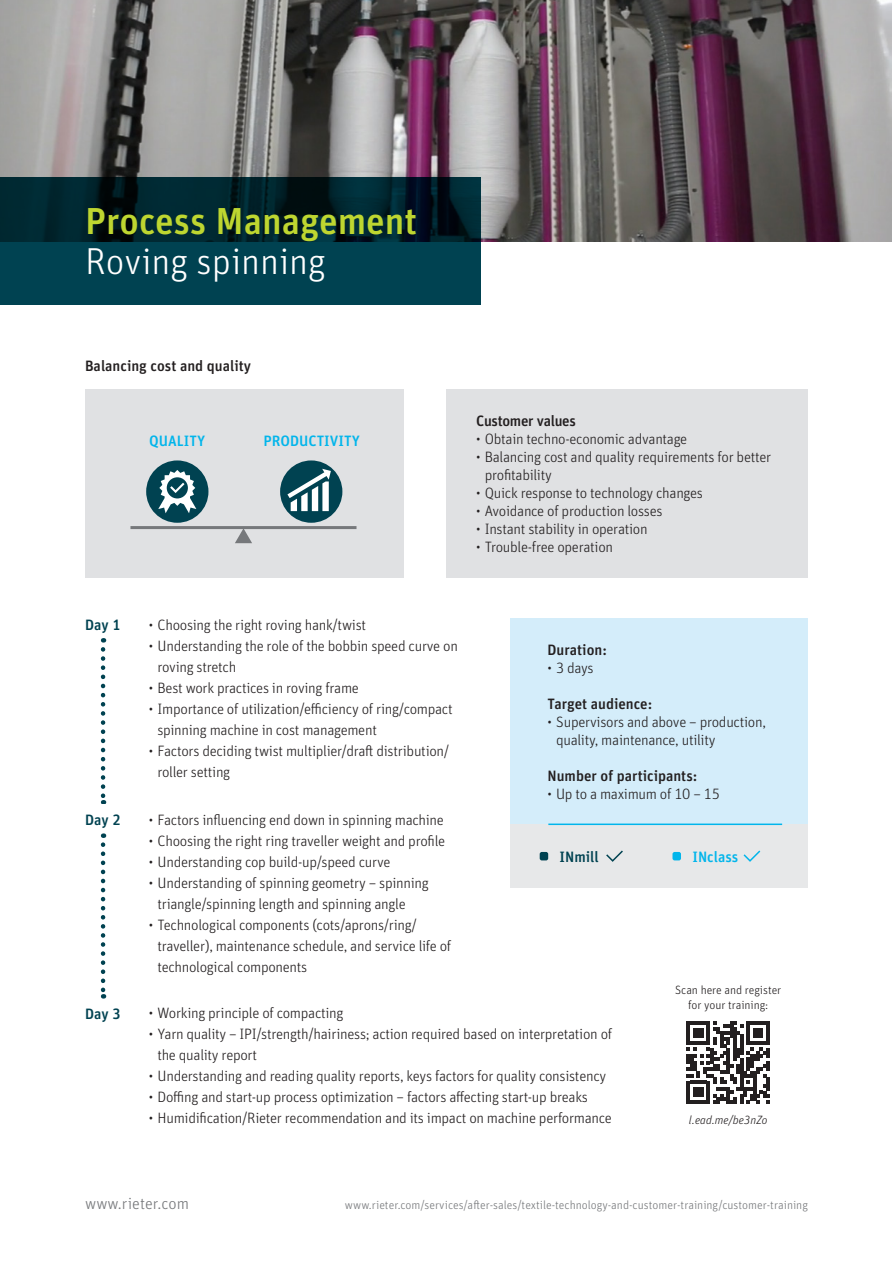
<style>
.page{position:relative;width:893px;height:1263px;background:#fff}
.page>*{position:absolute;margin:0;border:0;box-sizing:border-box;transform-origin:0 0}
.t1{font:500 37.5px "Unit Pro";color:#bed630}
.t2{font:300 37.5px "Unit Pro";color:#fff}
.t3{font:300 16.5px "Unit Pro";color:#76787b}
.t4{font:300 15px/21px "Unit Pro";letter-spacing:-.02em;color:#231f20}
.t5{font:500 15px "Unit Pro";color:#231f20}
.t6{font:500 15px "Unit Pro";color:#02b5eb}
.t7{font:500 15px "Unit Pro";color:#004251}
.t8{font:500 15px "Unit Pro";letter-spacing:-.02em;color:#231f20}
.t9{font:300 12px "Unit Pro";color:#76787b}
.t10{font:300 12px/15px "Unit Pro";letter-spacing:-.005em;color:#231f20;text-align:center}
.t11{font:italic 300 12px "Unit Pro";color:#231f20}
</style>
<div class="page">
<img style="left:0;top:0;width:892px;height:241px">
<div style="left:85px;top:389px;width:319px;height:189px;background:#e0e1e3"></div>
<div style="left:280px;top:460px;width:62px;height:63px;background:#004251;border-radius:50%"></div>
<svg style="left:287px;top:469px;width:44px;height:42px"></svg>
<div style="left:146px;top:460px;width:62px;height:63px;background:#004251;border-radius:50%"></div>
<svg style="left:158px;top:470px;width:38px;height:43px"></svg>
<hr style="left:130px;top:526px;width:226px;height:3px;background:#76787b">
<svg style="left:235px;top:529px;width:17px;height:14px"></svg>
<div style="left:446px;top:389px;width:362px;height:189px;background:#e0e1e3"></div>
<div style="left:510px;top:618px;width:298px;height:207px;background:#d4edfa"></div>
<svg style="left:0;top:178px;width:480px;height:127px"></svg>
<svg style="left:101px;top:649px;width:4px;height:155px"></svg>
<svg style="left:101px;top:845px;width:4px;height:153px"></svg>
<div style="left:510px;top:824px;width:298px;height:64px;background:#e7e8e9"></div>
<svg style="left:743px;top:850px;width:18px;height:12px"></svg>
<div style="left:540px;top:852px;width:8px;height:8px;background:#004251;border-radius:2px"></div>
<svg style="left:606px;top:850px;width:17px;height:12px"></svg>
<div style="left:672px;top:852px;width:9px;height:8px;background:#02b5eb;border-radius:2px"></div>
<hr style="left:548px;top:823px;width:234px;height:2px;background:#02b5eb">
<svg style="left:687px;top:1021px;width:83px;height:83px"></svg>
<h1 class="t1" style="left:85px;top:193px;width:334px">Process Management</h1>
<h1 class="t2" style="left:85px;top:236px;width:242px">Roving spinning</h1>
<p class="t5" style="left:85px;top:354px;width:168px">Balancing cost and quality</p>
<p class="t6" style="left:149px;top:430px;width:58px">QUALITY</p>
<p class="t6" style="left:263px;top:430px;width:98px">PRODUCTIVITY</p>
<p class="t8" style="left:476px;top:410px;width:101px">Customer values</p>
<p class="t4" style="left:476px;top:428px;width:213px">• Obtain techno-economic advantage</p>
<p class="t4" style="left:485px;top:447px;width:288px;line-height:18px;text-indent:-9px">• Balancing cost and quality requirements for better profitability</p>
<p class="t4" style="left:476px;top:482px;width:228px">• Quick response to technology changes</p>
<p class="t4" style="left:476px;top:500px;width:188px">• Avoidance of production losses</p>
<p class="t4" style="left:476px;top:518px;width:173px">• Instant stability in operation</p>
<p class="t4" style="left:476px;top:536px;width:138px">• Trouble-free operation</p>
<p class="t7" style="left:85px;top:613px;width:37px">Day 1</p>
<p class="t7" style="left:85px;top:808px;width:37px">Day 2</p>
<p class="t7" style="left:85px;top:1002px;width:37px">Day 3</p>
<p class="t4" style="left:149px;top:614px;width:219px">• Choosing the right roving hank/twist</p>
<p class="t4" style="left:157px;top:635px;width:302px;text-indent:-9px">• Understanding the role of the bobbin speed curve on roving stretch</p>
<p class="t4" style="left:149px;top:677px;width:212px">• Best work practices in roving frame</p>
<p class="t4" style="left:157px;top:698px;width:297px;text-indent:-9px">• Importance of utilization/efficiency of ring/compact spinning machine in cost management</p>
<p class="t4" style="left:157px;top:740px;width:293px;text-indent:-9px">• Factors deciding twist multiplier/draft distribution/ roller setting</p>
<p class="t4" style="left:149px;top:808px;width:297px">• Factors influencing end down in spinning machine</p>
<p class="t4" style="left:149px;top:829px;width:298px">• Choosing the right ring traveller weight and profile</p>
<p class="t4" style="left:149px;top:850px;width:243px">• Understanding cop build-up/speed curve</p>
<p class="t4" style="left:157px;top:871px;width:273px;text-indent:-9px">• Understanding of spinning geometry – spinning triangle/spinning length and spinning angle</p>
<p class="t4" style="left:157px;top:913px;width:295px;text-indent:-9px">• Technological components (cots/aprons/ring/ traveller), maintenance schedule, and service life of technological components</p>
<p class="t4" style="left:149px;top:1002px;width:196px">• Working principle of compacting</p>
<p class="t4" style="left:157px;top:1023px;width:456px;text-indent:-9px">• Yarn quality – IPI/strength/hairiness; action required based on interpretation of the quality report</p>
<p class="t4" style="left:149px;top:1065px;width:459px">• Understanding and reading quality reports, keys factors for quality consistency</p>
<p class="t4" style="left:149px;top:1086px;width:441px">• Doffing and start-up process optimization – factors affecting start-up breaks</p>
<p class="t4" style="left:149px;top:1107px;width:465px">• Humidification/Rieter recommendation and its impact on machine performance</p>
<p class="t5" style="left:547px;top:639px;width:61px">Duration:</p>
<p class="t4" style="left:547px;top:657px;width:48px">• 3 days</p>
<p class="t5" style="left:547px;top:693px;width:106px">Target audience:</p>
<p class="t4" style="left:556px;top:712px;width:211px;line-height:18px;text-indent:-9px">• Supervisors and above – production, quality, maintenance, utility</p>
<p class="t5" style="left:547px;top:765px;width:151px">Number of participants:</p>
<p class="t4" style="left:547px;top:783px;width:174px">• Up to a maximum of 10 – 15</p>
<p class="t7" style="left:560px;top:846px;width:41px">INmill</p>
<p class="t6" style="left:692px;top:846px;width:47px">INclass</p>
<p class="t10" style="left:675px;top:982px;width:108px">Scan here and register for your training:</p>
<p class="t11" style="left:689px;top:1111px;width:80px">l.ead.me/be3nZo</p>
<p class="t3" style="left:85px;top:1192px;width:105px">www.rieter.com</p>
<p class="t9" style="left:345px;top:1196px;width:464px">www.rieter.com/services/after-sales/textile-technology-and-customer-training/customer-training</p>
</div>
